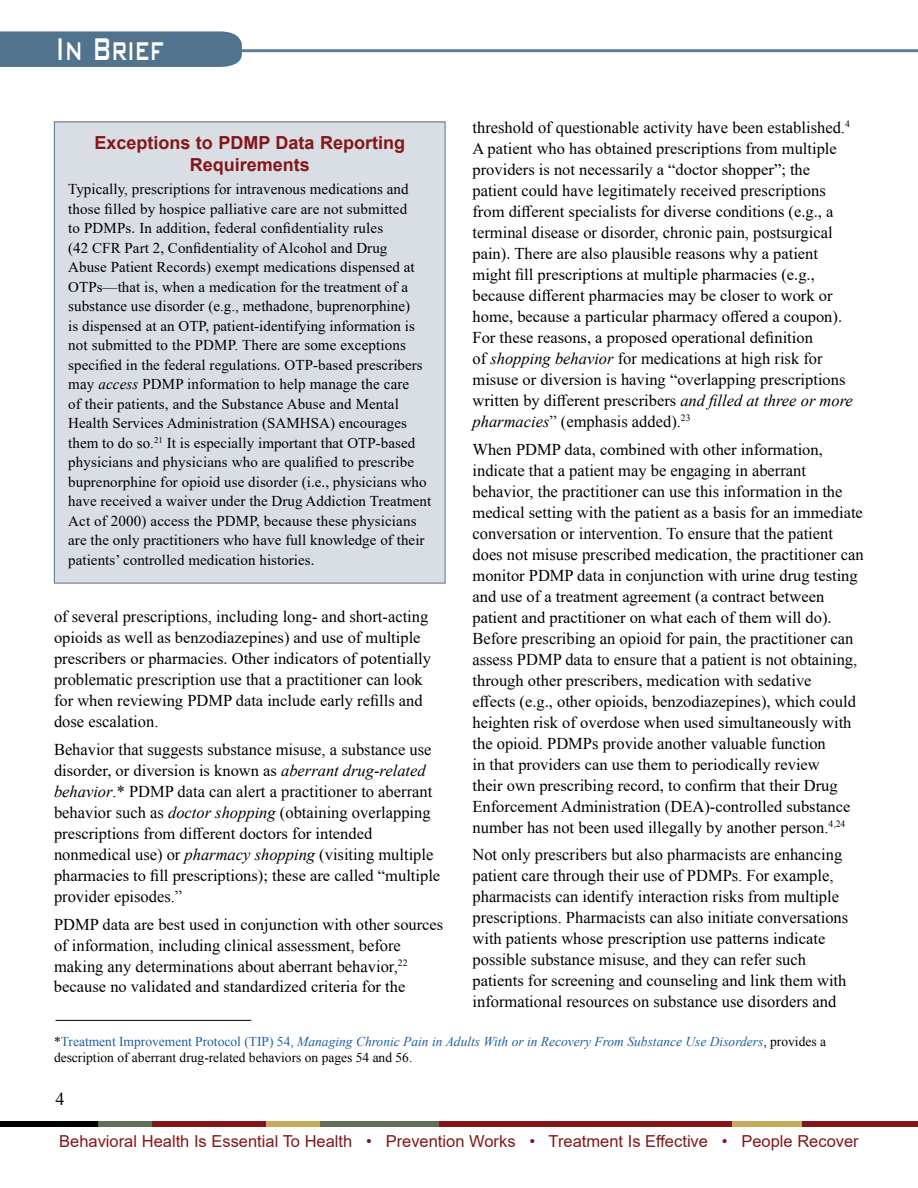
<style>
.page{position:relative;width:918px;height:1188px;background:#fff}
.page>*{position:absolute;margin:0;border:0;box-sizing:border-box;transform-origin:0 0}
.t1{font:500 42px "Bank Gothic BT";color:#fff;scale:.59 1}
.t2{font:700 18px/22.5px "Arial";color:#841619;text-align:center}
.t3{font:18px "Times New Roman";color:#000}
.t4{font:16.5px/21px "Times New Roman";color:#000}
.t5{font:16.5px/21px "Times New Roman";color:#000}
.t6{font:16.5px "Arial";color:#841619}
.t7{font:15px/19.5px "Times New Roman";letter-spacing:.005em;color:#000}
.t8{font:15px "Times New Roman";letter-spacing:.005em;color:#000}
.t9{font:13.5px/16.2px "Times New Roman";color:#000}
.s1{font-style:inherit}
.s2{font-style:italic}
.s3{color:#215e9e}
.s4{font-style:italic;color:#215e9e}
</style>
<div class="page">
<hr style="left:235px;top:49px;width:683px;height:3px;background:#5f7d96">
<div style="left:732px;top:1121px;width:71px;height:5px;background:#c6ab5c"></div>
<div style="left:320px;top:1121px;width:119px;height:5px;background:#616f57"></div>
<div style="left:439px;top:1121px;width:293px;height:5px;background:#841619"></div>
<div style="left:0;top:1121px;width:102px;height:5px;background:#000"></div>
<div style="left:144px;top:1121px;width:122px;height:5px;background:#841619"></div>
<div style="left:99px;top:1121px;width:53px;height:5px;background:#616f57"></div>
<div style="left:266px;top:1121px;width:54px;height:5px;background:#c6ab5c"></div>
<div style="left:803px;top:1121px;width:115px;height:5px;background:#841619"></div>
<div style="left:0;top:31px;width:242px;height:36px;background:#52738d"></div>
<div style="left:54px;top:122px;width:391px;height:461px;background:#d9dee5"></div>
<hr style="left:56px;top:1020px;width:195px;height:1px;background:#000">
<h1 class="t1" style="left:56px;top:26px;width:184px">In Brief</h1>
<p class="t4" style="left:473px;top:116px;width:379px"><span class="s1">threshold of questionable activity have been established.</span><sup>4<br></sup>A patient who has obtained prescriptions from multiple providers is not necessarily a “doctor shopper”; the</p>
<p class="t5" style="left:473px;top:180px;width:355px">patient could have legitimately received prescriptions</p>
<p class="t4" style="left:473px;top:200px;width:362px">from different specialists for diverse conditions (e.g., a</p>
<p class="t5" style="left:473px;top:222px;width:362px">terminal disease or disorder, chronic pain, postsurgical</p>
<p class="t4" style="left:473px;top:242px;width:382px">pain). There are also plausible reasons why a patient might fill prescriptions at multiple pharmacies (e.g., because different pharmacies may be closer to work or home, because a particular pharmacy offered a coupon).<br>For these reasons, a proposed operational definition<br><span class="s1">of</span> <span class="s2">shopping behavior</span> <span class="s1">for medications at high risk for </span>misuse or diversion is having “overlapping prescriptions written by different prescribers <span class="s2">and filled at three or more pharmacies</span><span class="s1">” (emphasis added).</span><sup>23</sup></p>
<p class="t4" style="left:472px;top:438px;width:352px">When PDMP data, combined with other information,</p>
<p class="t5" style="left:472px;top:459px;width:372px">indicate that a patient may be engaging in aberrant behavior, the practitioner can use this information in the</p>
<p class="t4" style="left:472px;top:501px;width:392px">medical setting with the patient as a basis for an immediate</p>
<p class="t5" style="left:472px;top:522px;width:393px">conversation or intervention. To ensure that the patient does not misuse prescribed medication, the practitioner can</p>
<p class="t4" style="left:472px;top:564px;width:387px">monitor PDMP data in conjunction with urine drug testing and use of a treatment agreement (a contract between patient and practitioner on what each of them will do).</p>
<p class="t5" style="left:472px;top:627px;width:386px">Before prescribing an opioid for pain, the practitioner can assess PDMP data to ensure that a patient is not obtaining,</p>
<p class="t4" style="left:472px;top:669px;width:385px">through other prescribers, medication with sedative effects (e.g., other opioids, benzodiazepines), which could heighten risk of overdose when used simultaneously with</p>
<p class="t5" style="left:472px;top:732px;width:355px">the opioid. PDMPs provide another valuable function</p>
<p class="t4" style="left:472px;top:753px;width:380px">in that providers can use them to periodically review their own prescribing record, to confirm that their Drug Enforcement Administration (DEA)-controlled substance <span class="s1">number has not been used illegally by another person.</span><sup>4,24</sup></p>
<p class="t5" style="left:472px;top:844px;width:377px">Not only prescribers but also pharmacists are enhancing patient care through their use of PDMPs. For example, pharmacists can identify interaction risks from multiple prescriptions. Pharmacists can also initiate conversations</p>
<p class="t4" style="left:472px;top:928px;width:354px">with patients whose prescription use patterns indicate</p>
<p class="t5" style="left:472px;top:949px;width:335px">possible substance misuse, and they can refer such</p>
<p class="t4" style="left:472px;top:970px;width:375px">patients for screening and counseling and link them with</p>
<p class="t5" style="left:472px;top:991px;width:365px">informational resources on substance use disorders and</p>
<p class="t9" style="left:54px;top:1033px;width:774px">*<span class="s3">Treatment Improvement Protocol (TIP) 54,</span> <span class="s4">Managing Chronic Pain in Adults With or in Recovery From Substance Use Disorders</span>, provides a description of aberrant drug-related behaviors on pages 54 and 56.</p>
<p class="t2" style="left:94px;top:132px;width:312px">Exceptions to PDMP Data Reporting<br>Requirements</p>
<p class="t8" style="left:68px;top:179px;width:342px">Typically, prescriptions for intravenous medications and</p>
<p class="t7" style="left:68px;top:198px;width:348px">those filled by hospice palliative care are not submitted to PDMPs. In addition, federal confidentiality rules<br>(42 CFR Part 2, Confidentiality of Alcohol and Drug Abuse Patient Records) exempt medications dispensed at OTPs—that is, when a medication for the treatment of a</p>
<p class="t8" style="left:68px;top:296px;width:343px">substance use disorder (e.g., methadone, buprenorphine)</p>
<p class="t7" style="left:68px;top:315px;width:348px">is dispensed at an OTP, patient-identifying information is</p>
<p class="t8" style="left:68px;top:335px;width:339px">not submitted to the PDMP. There are some exceptions</p>
<p class="t7" style="left:68px;top:354px;width:365px">specified in the federal regulations. OTP-based prescribers <span class="s1">may</span> <span class="s2">access</span> <span class="s1">PDMP information to help manage the care<br></span>of their patients, and the Substance Abuse and Mental Health Services Administration (SAMHSA) encourages <span class="s1">them to do so.</span><sup>21</sup> It is especially important that OTP-based physicians and physicians who are qualified to prescribe buprenorphine for opioid use disorder (i.e., physicians who have received a waiver under the Drug Addiction Treatment Act of 2000) access the PDMP, because these physicians are the only practitioners who have full knowledge of their patients’ controlled medication histories.</p>
<p class="t5" style="left:54px;top:606px;width:376px">of several prescriptions, including long- and short-acting</p>
<p class="t4" style="left:54px;top:626px;width:379px">opioids as well as benzodiazepines) and use of multiple prescribers or pharmacies. Other indicators of potentially</p>
<p class="t5" style="left:54px;top:669px;width:370px">problematic prescription use that a practitioner can look</p>
<p class="t4" style="left:54px;top:689px;width:370px">for when reviewing PDMP data include early refills and</p>
<p class="t5" style="left:54px;top:707px;width:379px;line-height:27.8px">dose escalation.<br>Behavior that suggests substance misuse, a substance use</p>
<p class="t4" style="left:54px;top:759px;width:388px">disorder, or diversion is known as <span class="s2">aberrant drug-related behavior</span><span class="s1">.* PDMP data can alert a practitioner to aberrant behavior such as</span> <span class="s2">doctor shopping</span> <span class="s1">(obtaining overlapping </span>prescriptions from different doctors for intended <span class="s1">nonmedical use) or</span> <span class="s2">pharmacy shopping</span> <span class="s1">(visiting multiple </span>pharmacies to fill prescriptions); these are called “multiple</p>
<p class="t5" style="left:54px;top:885px;width:130px">provider episodes.”</p>
<p class="t4" style="left:54px;top:913px;width:391px">PDMP data are best used in conjunction with other sources</p>
<p class="t5" style="left:54px;top:934px;width:355px">of information, including clinical assessment, before making any determinations about aberrant behavior,<sup>22 </sup><span class="s1">because no validated and standardized criteria for the</span></p>
<p class="t3" style="left:56px;top:1087px;width:10px">4</p>
<p class="t6" style="left:59px;top:1130px;width:801px">Behavioral Health Is Essential To Health • Prevention Works • Treatment Is Effective • People Recover</p>
</div>
